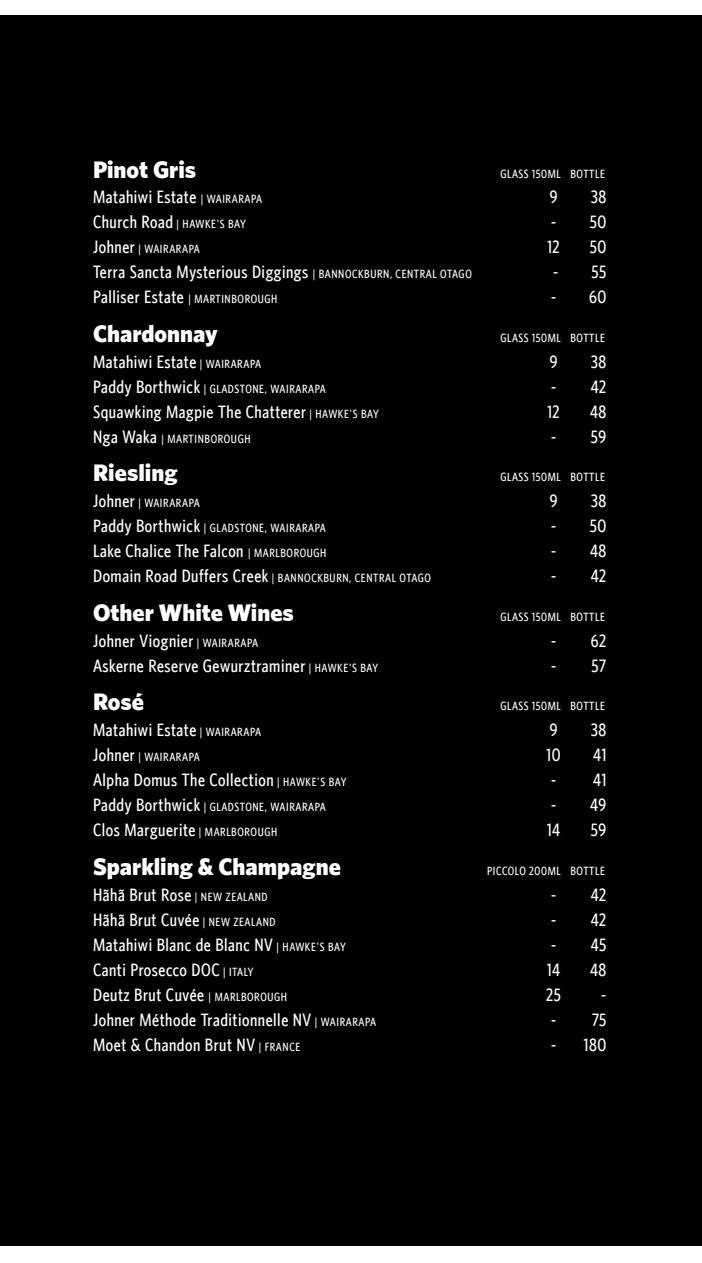
<style>
.page{position:relative;width:702px;height:1263px;background:#fff}
.page>*{position:absolute;margin:0;border:0;box-sizing:border-box;transform-origin:0 0}
.t1{font:900 24px "Whitney HTF";color:#fff}
.t2{font:500 condensed 18px "Whitney HTF";letter-spacing:.03em;color:#fff}
.t3{font:500 condensed 12px "Whitney HTF";letter-spacing:.05em;color:#fff}
.s1{font-size:12px}
.s2{font-size:18px}
</style>
<div class="page">
<div style="left:0;top:16px;width:702px;height:1230px;background:#000"></div>
<h1 class="t1" style="left:93px;top:155px;width:105px">Pinot Gris</h1>
<p class="t3" style="left:500px;top:166px;width:106px">GLASS 150ML BOTTLE</p>
<p class="t2" style="left:93px;top:187px;width:171px">Matahiwi Estate <span class="s1">| WAIRARAPA</span></p>
<p class="t2" style="left:549px;top:187px;width:9px">9</p>
<p class="t2" style="left:591px;top:187px;width:17px">38</p>
<p class="t3" style="left:93px;top:217px;width:154px"><span class="s2">Church Road</span> | HAWKE'S BAY</p>
<p class="t2" style="left:551px;top:212px;width:57px">- 50</p>
<p class="t3" style="left:93px;top:242px;width:108px"><span class="s2">Johner</span> | WAIRARAPA</p>
<p class="t2" style="left:547px;top:237px;width:14px">12</p>
<p class="t2" style="left:589px;top:237px;width:18px">50</p>
<p class="t2" style="left:93px;top:262px;width:380px">Terra Sancta Mysterious Diggings <span class="s1">| BANNOCKBURN, CENTRAL OTAGO</span></p>
<p class="t2" style="left:553px;top:262px;width:55px">- 55</p>
<p class="t2" style="left:93px;top:287px;width:186px">Palliser Estate <span class="s1">| MARTINBOROUGH</span></p>
<p class="t2" style="left:551px;top:287px;width:57px">- 60</p>
<h1 class="t1" style="left:93px;top:319px;width:126px">Chardonnay</h1>
<p class="t3" style="left:500px;top:331px;width:106px">GLASS 150ML BOTTLE</p>
<p class="t2" style="left:93px;top:351px;width:169px">Matahiwi Estate <span class="s1">| WAIRARAPA</span></p>
<p class="t2" style="left:549px;top:351px;width:9px">9</p>
<p class="t2" style="left:591px;top:351px;width:17px">38</p>
<p class="t3" style="left:93px;top:382px;width:234px"><span class="s2">Paddy Borthwick</span> | GLADSTONE, WAIRARAPA</p>
<p class="t2" style="left:551px;top:376px;width:57px">- 42</p>
<p class="t2" style="left:93px;top:401px;width:287px">Squawking Magpie The Chatterer <span class="s1">| HAWKE'S BAY</span></p>
<p class="t2" style="left:547px;top:401px;width:14px">12</p>
<p class="t2" style="left:590px;top:401px;width:18px">48</p>
<p class="t3" style="left:93px;top:432px;width:159px"><span class="s2">Nga Waka</span> | MARTINBOROUGH</p>
<p class="t2" style="left:551px;top:426px;width:57px">- 59</p>
<h1 class="t1" style="left:93px;top:458px;width:86px">Riesling</h1>
<p class="t3" style="left:500px;top:470px;width:106px">GLASS 150ML BOTTLE</p>
<p class="t3" style="left:93px;top:496px;width:108px"><span class="s2">Johner</span> | WAIRARAPA</p>
<p class="t2" style="left:549px;top:491px;width:9px">9</p>
<p class="t2" style="left:591px;top:491px;width:17px">38</p>
<p class="t3" style="left:93px;top:521px;width:234px"><span class="s2">Paddy Borthwick</span> | GLADSTONE, WAIRARAPA</p>
<p class="t2" style="left:551px;top:516px;width:57px">- 50</p>
<p class="t2" style="left:93px;top:541px;width:235px">Lake Chalice The Falcon <span class="s1">| MARLBOROUGH</span></p>
<p class="t2" style="left:551px;top:541px;width:57px">- 48</p>
<p class="t3" style="left:93px;top:571px;width:339px"><span class="s2">Domain Road Duffers Creek</span> | BANNOCKBURN, CENTRAL OTAGO</p>
<p class="t2" style="left:551px;top:566px;width:57px">- 42</p>
<h1 class="t1" style="left:93px;top:598px;width:202px">Other White Wines</h1>
<p class="t3" style="left:500px;top:610px;width:106px">GLASS 150ML BOTTLE</p>
<p class="t2" style="left:93px;top:630px;width:167px">Johner Viognier <span class="s1">| WAIRARAPA</span></p>
<p class="t2" style="left:551px;top:630px;width:57px">- 62</p>
<p class="t2" style="left:93px;top:655px;width:287px">Askerne Reserve Gewurztraminer <span class="s1">| HAWKE'S BAY</span></p>
<p class="t2" style="left:551px;top:655px;width:57px">- 57</p>
<h1 class="t1" style="left:93px;top:687px;width:53px">Rosé</h1>
<p class="t3" style="left:500px;top:699px;width:106px">GLASS 150ML BOTTLE</p>
<p class="t2" style="left:93px;top:720px;width:169px">Matahiwi Estate <span class="s1">| WAIRARAPA</span></p>
<p class="t2" style="left:549px;top:720px;width:9px">9</p>
<p class="t2" style="left:591px;top:720px;width:17px">38</p>
<p class="t3" style="left:93px;top:750px;width:108px"><span class="s2">Johner</span> | WAIRARAPA</p>
<p class="t2" style="left:546px;top:745px;width:16px">10</p>
<p class="t2" style="left:593px;top:745px;width:15px">41</p>
<p class="t2" style="left:93px;top:770px;width:255px">Alpha Domus The Collection <span class="s1">| HAWKE'S BAY</span></p>
<p class="t2" style="left:551px;top:770px;width:57px">- 41</p>
<p class="t3" style="left:93px;top:800px;width:234px"><span class="s2">Paddy Borthwick</span> | GLADSTONE, WAIRARAPA</p>
<p class="t2" style="left:551px;top:795px;width:57px">- 49</p>
<p class="t2" style="left:93px;top:820px;width:186px">Clos Marguerite <span class="s1">| MARLBOROUGH</span></p>
<p class="t2" style="left:547px;top:820px;width:14px">14</p>
<p class="t2" style="left:591px;top:820px;width:17px">59</p>
<h1 class="t1" style="left:93px;top:852px;width:249px">Sparkling &amp; Champagne</h1>
<p class="t3" style="left:487px;top:864px;width:119px">PICCOLO 200ML BOTTLE</p>
<p class="t2" style="left:93px;top:884px;width:176px">Hãhã Brut Rose <span class="s1">| NEW ZEALAND</span></p>
<p class="t2" style="left:551px;top:884px;width:57px">- 42</p>
<p class="t2" style="left:93px;top:909px;width:184px">Hãhã Brut Cuvée <span class="s1">| NEW ZEALAND</span></p>
<p class="t2" style="left:551px;top:909px;width:57px">- 42</p>
<p class="t2" style="left:93px;top:934px;width:254px">Matahiwi Blanc de Blanc NV <span class="s1">| HAWKE'S BAY</span></p>
<p class="t2" style="left:551px;top:934px;width:57px">- 45</p>
<p class="t2" style="left:93px;top:959px;width:162px">Canti Prosecco DOC <span class="s1">| ITALY</span></p>
<p class="t2" style="left:547px;top:959px;width:14px">14</p>
<p class="t2" style="left:590px;top:959px;width:18px">48</p>
<p class="t2" style="left:93px;top:984px;width:195px">Deutz Brut Cuvée <span class="s1">| MARLBOROUGH</span></p>
<p class="t2" style="left:546px;top:984px;width:16px">25</p>
<p class="t2" style="left:601px;top:984px;width:7px">-</p>
<p class="t2" style="left:93px;top:1009px;width:285px">Johner Méthode Traditionnelle NV <span class="s1">| WAIRARAPA</span></p>
<p class="t2" style="left:551px;top:1009px;width:57px">- 75</p>
<p class="t2" style="left:93px;top:1034px;width:209px">Moet &amp; Chandon Brut NV <span class="s1">| FRANCE</span></p>
<p class="t2" style="left:551px;top:1034px;width:57px">- 180</p>
</div>
